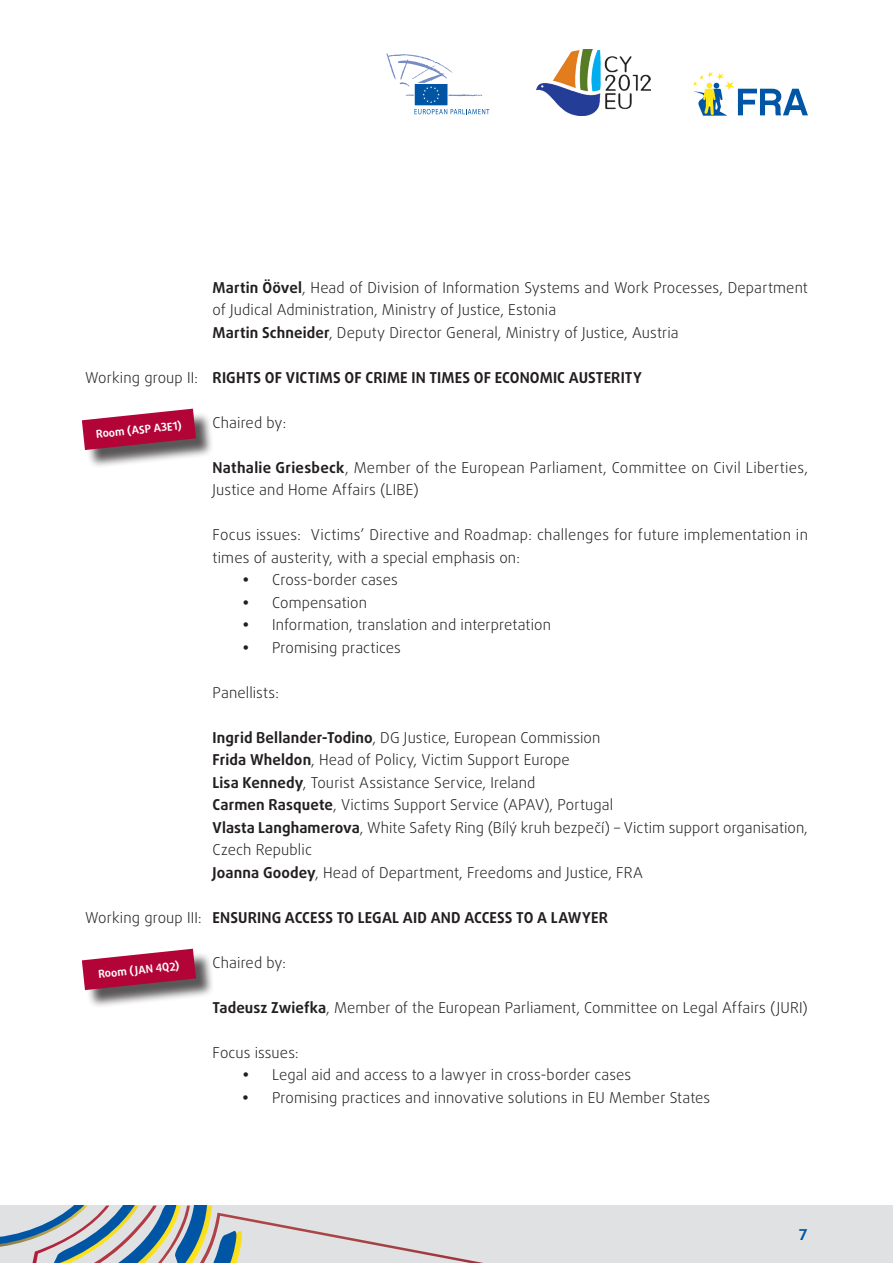
<style>
.page{position:relative;width:893px;height:1263px;background:#fff}
.page>*{position:absolute;margin:0;border:0;box-sizing:border-box;transform-origin:0 0}
.t1{font:300 15px/22.5px "Daxline Pro";letter-spacing:.01em;color:#231f20}
.t2{font:700 15px "Daxline Pro";letter-spacing:.01em;color:#231f20}
.t3{font:700 15px "Daxline Pro";color:#0155a5}
.t4{font:700 10.95px "Daxline Pro";color:#fff}
.s1{font-weight:700}
.s2{font-weight:300}
</style>
<div class="page">
<svg style="left:693px;top:72px;width:115px;height:44px"></svg>
<img style="left:536px;top:50px;width:115px;height:66px">
<div style="left:414px;top:83px;width:34px;height:23px;background:#0155a5"></div>
<svg style="left:386px;top:53px;width:96px;height:50px"></svg>
<svg style="left:414px;top:109px;width:75px;height:5px"></svg>
<div style="left:0;top:1205px;width:893px;height:58px;background:#e0e1e2"></div>
<svg style="left:0;top:1205px;width:483px;height:58px"></svg>
<div style="left:85px;top:411px;width:129px;height:57px;background:#231f20;opacity:.75"></div>
<svg style="left:82px;top:409px;width:114px;height:41px;background:#b23559"></svg>
<div style="left:85px;top:951px;width:129px;height:57px;background:#231f20;opacity:.75"></div>
<svg style="left:82px;top:949px;width:114px;height:41px;background:#b23559"></svg>
<p class="t1" style="left:213px;top:276px;width:597px"><span class="s1">Martin Öövel</span>, Head of Division of Information Systems and Work Processes, Department of Judical Administration, Ministry of Justice, Estonia<br><span class="s1">Martin Schneider</span>, Deputy Director General, Ministry of Justice, Austria</p>
<p class="t2" style="left:85px;top:367px;width:558px"><span class="s2">Working group II:</span> RIGHTS OF VICTIMS OF CRIME IN TIMES OF ECONOMIC AUSTERITY</p>
<p class="t1" style="left:213px;top:411px;width:75px">Chaired by:</p>
<p class="t1" style="left:213px;top:456px;width:597px"><span class="s1">Nathalie Griesbeck</span>, Member of the European Parliament, Committee on Civil Liberties,<br>Justice and Home Affairs (LIBE)</p>
<p class="t1" style="left:213px;top:523px;width:597px">Focus issues: Victims’ Directive and Roadmap: challenges for future implementation in</p>
<p class="t1" style="left:213px;top:546px;width:309px">times of austerity, with a special emphasis on:</p>
<p class="t1" style="left:272px;top:568px;width:127px">Cross-border cases</p>
<p class="t1" style="left:272px;top:591px;width:97px">Compensation</p>
<p class="t1" style="left:272px;top:613px;width:280px">Information, translation and interpretation</p>
<p class="t1" style="left:272px;top:636px;width:130px">Promising practices</p>
<p class="t1" style="left:213px;top:681px;width:68px">Panellists:</p>
<p class="t1" style="left:213px;top:726px;width:597px"><span class="s1">Ingrid Bellander-Todino</span>, DG Justice, European Commission<br><span class="s1">Frida Wheldon</span>, Head of Policy, Victim Support Europe<br><span class="s1">Lisa Kennedy</span>, Tourist Assistance Service, Ireland<br><span class="s1">Carmen Rasquete</span>, Victims Support Service (APAV), Portugal<br><span class="s1">Vlasta Langhamerova</span>, White Safety Ring (Bílý kruh bezpečí) – Victim support organisation, Czech Republic<br><span class="s1">Joanna Goodey</span>, Head of Department, Freedoms and Justice, FRA</p>
<p class="t2" style="left:85px;top:907px;width:525px"><span class="s2">Working group III:</span> ENSURING ACCESS TO LEGAL AID AND ACCESS TO A LAWYER</p>
<p class="t1" style="left:213px;top:951px;width:75px">Chaired by:</p>
<p class="t1" style="left:213px;top:996px;width:597px"><span class="s1">Tadeusz Zwiefka</span>, Member of the European Parliament, Committee on Legal Affairs (JURI)</p>
<p class="t1" style="left:272px;top:1041px;width:440px;text-indent:-60px">Focus issues:<br>Legal aid and access to a lawyer in cross-border cases<br>Promising practices and innovative solutions in EU Member States</p>
<p class="t4" style="left:95px;top:427px;width:88px;rotate:-6deg">Room (ASP A3E1)</p>
<p class="t4" style="left:98px;top:967px;width:83px;rotate:-6deg">Room ( JAN 4q2)</p>
<p class="t3" style="left:799px;top:1225px;width:10px">7</p>
</div>
